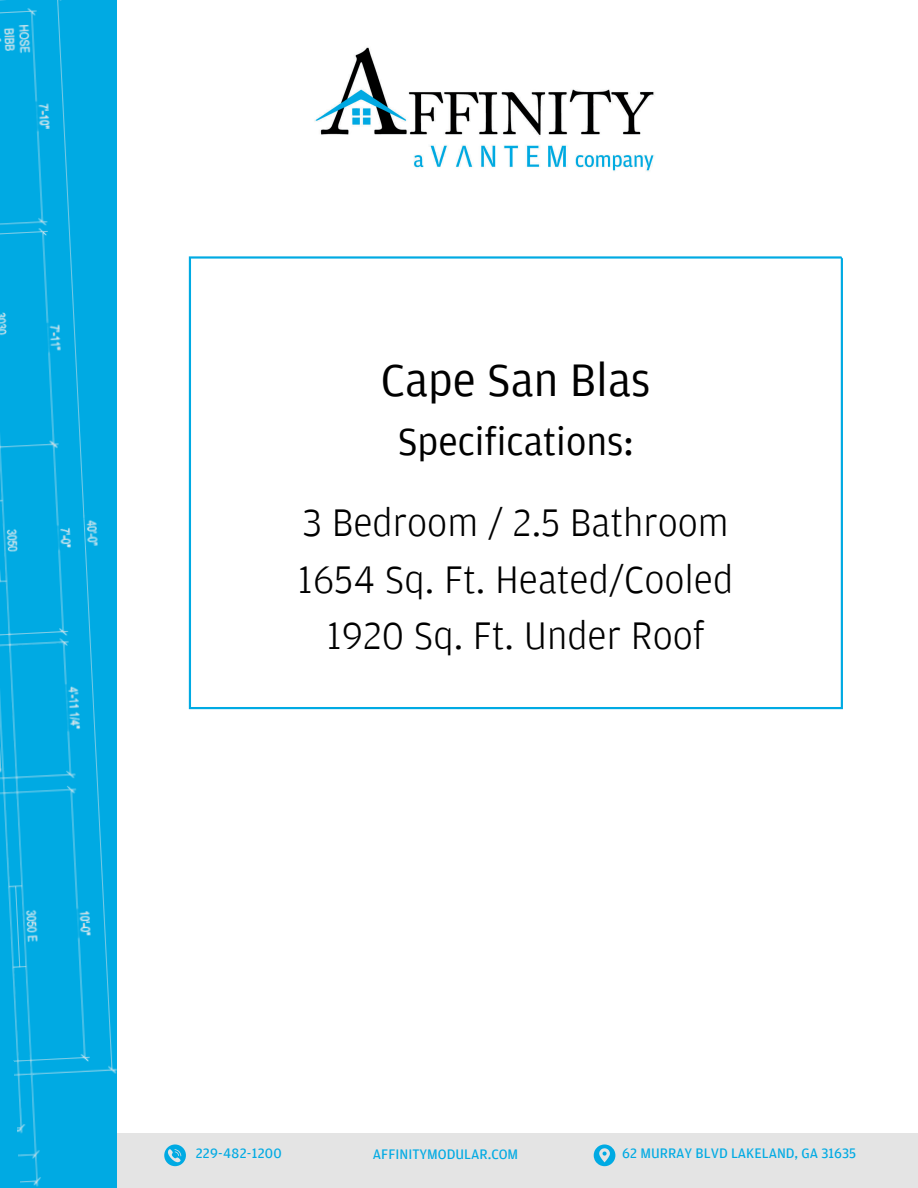
<style>
.page{position:relative;width:918px;height:1188px;background:#fff}
.page>*{position:absolute;margin:0;border:0;box-sizing:border-box;transform-origin:0 0}
.t1{font:48px "Amplitude";color:#000}
.t2{font:300 40.5px "Amplitude";color:#000}
.t3{font:40.5px "Amplitude";color:#000}
.t4{font:14.55px "Amplitude";color:#00aae3}
.t5{font:14.55px "Amplitude";letter-spacing:.02em;color:#00aae3}
</style>
<div class="page">
<div style="left:92px;top:1134px;width:826px;height:54px;background:#e4e4e4"></div>
<svg style="left:594px;top:1144px;width:21px;height:22px"></svg>
<svg style="left:164px;top:1144px;width:22px;height:22px"></svg>
<img style="left:0;top:0;width:136px;height:1188px">
<img style="left:314px;top:47px;width:341px;height:125px">
<svg style="left:188px;top:256px;width:655px;height:454px"></svg>
<p class="t1" style="left:381px;top:362px;width:271px">Cape San Blas</p>
<p class="t3" style="left:398px;top:427px;width:237px">Specifications:</p>
<p class="t2" style="left:303px;top:508px;width:428px">3 Bedroom / 2.5 Bathroom</p>
<p class="t2" style="left:298px;top:564px;width:437px">1654 Sq. Ft. Heated/Cooled</p>
<p class="t2" style="left:327px;top:621px;width:379px">1920 Sq. Ft. Under Roof</p>
<p class="t5" style="left:196px;top:1147px;width:88px">229-482-1200</p>
<p class="t4" style="left:373px;top:1148px;width:147px">AFFINITYMODULAR.COM</p>
<p class="t4" style="left:622px;top:1148px;width:235px">62 MURRAY BLVD LAKELAND, GA 31635</p>
</div>
